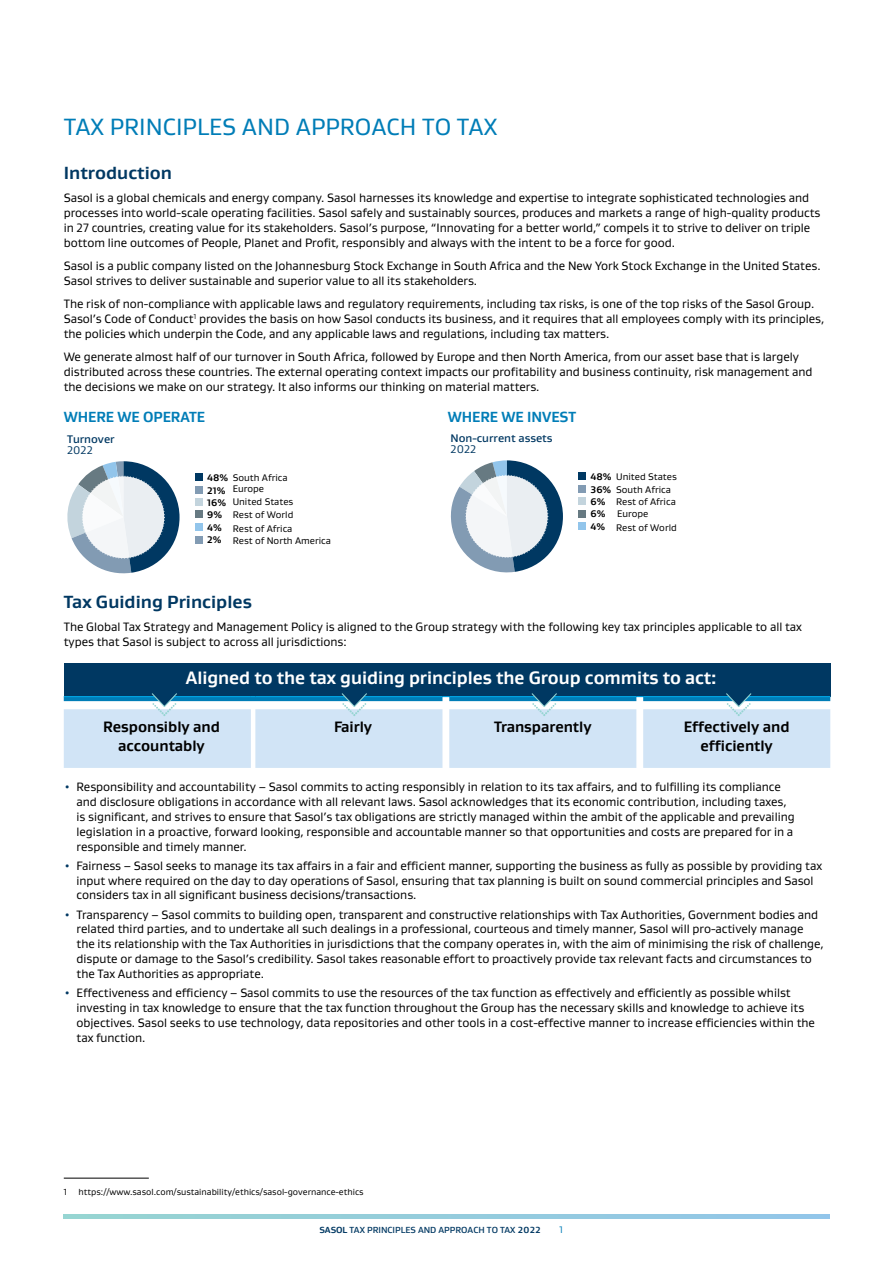
<style>
.page{position:relative;width:893px;height:1263px;background:#fff}
.page>*{position:absolute;margin:0;border:0;box-sizing:border-box;transform-origin:0 0}
.t1{font:24px "Gustan";color:#007db7}
.t2{font:700 18.3px "Gustan";letter-spacing:-.005em;color:#fff}
.t3{font:700 18px "Gustan";color:#003862}
.t4{font:700 15.3px/18.5px "Gustan";letter-spacing:-.005em;color:#000;text-align:center}
.t5{font:700 15px "Gustan";letter-spacing:-.005em;color:#007db7}
.t6{font:12.3px/14.9px "Gustan";letter-spacing:-.005em;color:#000}
.t7{font:500 11.25px "Gustan";color:#003862}
.t8{font:11.25px "Gustan";color:#003862}
.t9{font:9.75px/12.5px "Gustan";color:#000}
.t10{font:700 9.75px "Gustan";color:#000}
.t11{font:9.75px "Gustan";color:#007db7}
.t12{font:9px "Gustan";color:#000}
.t13{font:500 9px "Gustan";color:#003862}
.s1{font-weight:700}
.s2{font-size:12px;color:#003862}
</style>
<div class="page">
<hr style="left:64px;top:1214px;width:765px;height:4px;background:#95cddc">
<svg style="left:67px;top:461px;width:113px;height:113px"></svg>
<div style="left:83px;top:476px;width:81px;height:82px;background:#f2f4f4;border-radius:50%"></div>
<div style="left:82px;top:476px;width:83px;height:83px;border:2px dashed #fff;border-radius:50%"></div>
<div style="left:195px;top:473px;width:7px;height:8px;background:#003862"></div>
<div style="left:195px;top:486px;width:7px;height:8px;background:#829bb3"></div>
<div style="left:195px;top:498px;width:7px;height:8px;background:#c3d4dd"></div>
<div style="left:195px;top:511px;width:7px;height:7px;background:#677a82"></div>
<div style="left:195px;top:523px;width:7px;height:8px;background:#92c5eb"></div>
<div style="left:195px;top:536px;width:7px;height:7px;background:#829bb3"></div>
<svg style="left:450px;top:460px;width:113px;height:113px"></svg>
<div style="left:466px;top:475px;width:82px;height:82px;background:#f2f4f4;border-radius:50%"></div>
<div style="left:465px;top:475px;width:83px;height:83px;border:2px dashed #fff;border-radius:50%"></div>
<div style="left:578px;top:472px;width:8px;height:8px;background:#003862"></div>
<div style="left:578px;top:485px;width:8px;height:8px;background:#829bb3"></div>
<div style="left:578px;top:497px;width:8px;height:8px;background:#c3d4dd"></div>
<div style="left:578px;top:510px;width:8px;height:7px;background:#677a82"></div>
<div style="left:578px;top:522px;width:8px;height:8px;background:#92c5eb"></div>
<div style="left:64px;top:663px;width:766px;height:34px;background:#003862"></div>
<div style="left:64px;top:716px;width:766px;height:52px;background:#d1e4f6"></div>
<svg style="left:64px;top:693px;width:766px;height:23px"></svg>
<hr style="left:64px;top:1178px;width:85px;height:1px;background:#000">
<h1 class="t1" style="left:64px;top:112px;width:435px">TAX PRINCIPLES AND APPROACH TO TAX</h1>
<h3 class="t3" style="left:64px;top:161px;width:110px">Introduction</h3>
<p class="t6" style="left:64px;top:190px;width:758px">Sasol is a global chemicals and energy company. Sasol harnesses its knowledge and expertise to integrate sophisticated technologies and processes into world-scale operating facilities. Sasol safely and sustainably sources, produces and markets a range of high-quality products in 27 countries, creating value for its stakeholders. Sasol’s purpose, “Innovating for a better world,” compels it to strive to deliver on triple bottom line outcomes of People, Planet and Profit, responsibly and always with the intent to be a force for good.</p>
<p class="t6" style="left:64px;top:258px;width:758px">Sasol is a public company listed on the Johannesburg Stock Exchange in South Africa and the New York Stock Exchange in the United States.<br>Sasol strives to deliver sustainable and superior value to all its stakeholders.</p>
<p class="t6" style="left:64px;top:296px;width:762px">The risk of non-compliance with applicable laws and regulatory requirements, including tax risks, is one of the top risks of the Sasol Group.<br>Sasol’s Code of Conduct<sup>1</sup> provides the basis on how Sasol conducts its business, and it requires that all employees comply with its principles, the policies which underpin the Code, and any applicable laws and regulations, including tax matters.</p>
<p class="t6" style="left:64px;top:349px;width:750px">We generate almost half of our turnover in South Africa, followed by Europe and then North America, from our asset base that is largely distributed across these countries. The external operating context impacts our profitability and business continuity, risk management and the decisions we make on our strategy. It also informs our thinking on material matters.</p>
<p class="t5" style="left:64px;top:407px;width:143px">WHERE WE OPERATE</p>
<p class="t5" style="left:448px;top:407px;width:130px">WHERE WE INVEST</p>
<p class="t7" style="left:67px;top:431px;width:49px">Turnover</p>
<p class="t8" style="left:67px;top:443px;width:27px">2022</p>
<p class="t9" style="left:207px;top:471px;width:82px"><span class="s1">48%</span> South Africa<br><span class="s1">21%</span></p>
<p class="t9" style="left:233px;top:522px;width:61px">Rest of Africa</p>
<p class="t7" style="left:450px;top:430px;width:104px">Non-current assets</p>
<p class="t8" style="left:450px;top:442px;width:27px">2022</p>
<p class="t9" style="left:616px;top:470px;width:62px">United States</p>
<p class="t9" style="left:591px;top:507px;width:88px;line-height:13.6px"><span class="s1">6%</span> Europe<br><span class="s1">4%</span> Rest of World</p>
<p class="t9" style="left:591px;top:470px;width:87px"><span class="s1">48%<br>36%</span> South Africa<br><span class="s1">6%</span> Rest of Africa</p>
<p class="t9" style="left:233px;top:482px;width:33px">Europe</p>
<p class="t9" style="left:207px;top:495px;width:88px;line-height:13px"><span class="s1">16%</span> United States<br><span class="s1">9%</span></p>
<p class="t9" style="left:233px;top:534px;width:100px">Rest of North America</p>
<p class="t9" style="left:233px;top:508px;width:62px">Rest of World</p>
<p class="t10" style="left:207px;top:521px;width:16px">4%</p>
<p class="t10" style="left:207px;top:534px;width:16px">2%</p>
<h3 class="t3" style="left:64px;top:590px;width:190px">Tax Guiding Principles</h3>
<p class="t6" style="left:64px;top:619px;width:740px">The Global Tax Strategy and Management Policy is aligned to the Group strategy with the following key tax principles applicable to all tax types that Sasol is subject to across all jurisdictions:</p>
<h2 class="t2" style="left:186px;top:665px;width:532px">Aligned to the tax guiding principles the Group commits to act:</h2>
<p class="t4" style="left:103px;top:718px;width:118px">Responsibly and accountably</p>
<p class="t4" style="left:334px;top:718px;width:40px">Fairly</p>
<p class="t4" style="left:494px;top:718px;width:99px">Transparently</p>
<p class="t4" style="left:684px;top:718px;width:107px">Effectively and efficiently</p>
<p class="t6" style="left:77px;top:779px;width:720px;text-indent:-13px"><span class="s2">•</span> Responsibility and accountability – Sasol commits to acting responsibly in relation to its tax affairs, and to fulfilling its compliance and disclosure obligations in accordance with all relevant laws. Sasol acknowledges that its economic contribution, including taxes, is significant, and strives to ensure that Sasol’s tax obligations are strictly managed within the ambit of the applicable and prevailing legislation in a proactive, forward looking, responsible and accountable manner so that opportunities and costs are prepared for in a responsible and timely manner.</p>
<p class="t6" style="left:77px;top:858px;width:747px;text-indent:-13px"><span class="s2">•</span> Fairness – Sasol seeks to manage its tax affairs in a fair and efficient manner, supporting the business as fully as possible by providing tax input where required on the day to day operations of Sasol, ensuring that tax planning is built on sound commercial principles and Sasol considers tax in all significant business decisions/transactions.</p>
<p class="t6" style="left:77px;top:907px;width:749px;text-indent:-13px"><span class="s2">•</span> Transparency – Sasol commits to building open, transparent and constructive relationships with Tax Authorities, Government bodies and related third parties, and to undertake all such dealings in a professional, courteous and timely manner, Sasol will pro-actively manage the its relationship with the Tax Authorities in jurisdictions that the company operates in, with the aim of minimising the risk of challenge, dispute or damage to the Sasol’s credibility. Sasol takes reasonable effort to proactively provide tax relevant facts and circumstances to the Tax Authorities as appropriate.</p>
<p class="t6" style="left:77px;top:985px;width:740px;text-indent:-13px"><span class="s2">•</span> Effectiveness and efficiency – Sasol commits to use the resources of the tax function as effectively and efficiently as possible whilst investing in tax knowledge to ensure that the tax function throughout the Group has the necessary skills and knowledge to achieve its objectives. Sasol seeks to use technology, data repositories and other tools in a cost-effective manner to increase efficiencies within the tax function.</p>
<p class="t12" style="left:64px;top:1186px;width:5px">1</p>
<p class="t12" style="left:79px;top:1186px;width:287px">https://www.sasol.com/sustainability/ethics/sasol-governance-ethics</p>
<p class="t13" style="left:319px;top:1224px;width:223px"><span class="s1">SASOL</span> TAX PRINCIPLES AND APPROACH TO TAX <span class="s1">2022</span></p>
<p class="t11" style="left:559px;top:1223px;width:5px">1</p>
</div>
